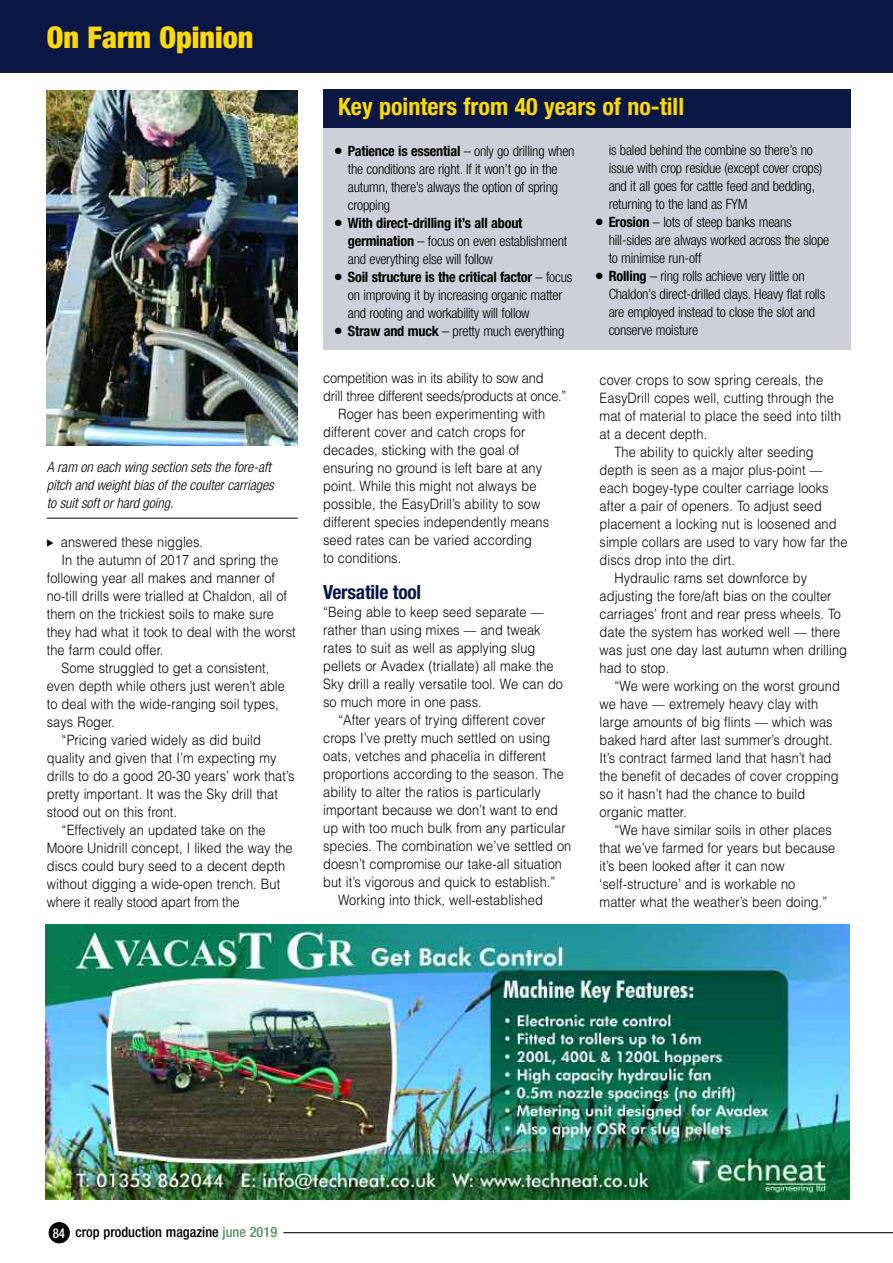
<style>
.page{position:relative;width:893px;height:1263px;background:#fff}
.page>*{position:absolute;margin:0;border:0;box-sizing:border-box;transform-origin:0 0}
.t1{font:900 condensed 30px "Helvetica Neue";color:#ffd902}
.t2{font:700 condensed 24px "Helvetica Neue";color:#ffd902}
.t3{font:700 condensed 19.5px "Helvetica Neue";letter-spacing:-.015em;color:#0a1643}
.t4{font:300 14.25px/18px "Helvetica";letter-spacing:.005em;color:#000;scale:.9 1}
.t5{font:300 condensed 14.25px/18px "Helvetica Neue";letter-spacing:-.015em;color:#000}
.t6{font:300 14.25px "Helvetica";letter-spacing:-.015em;color:#000;scale:.9 1}
.t7{font:italic 300 condensed 14.25px/18px "Helvetica Neue";color:#000}
.t8{font:500 condensed 14.25px "Helvetica Neue";color:#000}
.s1{font-weight:700}
.s2{font-size:13.5px;color:#fff}
.s3{color:#60896c}
</style>
<div class="page">
<img style="left:47px;top:90px;width:251px;height:356px">
<hr style="left:47px;top:518px;width:251px;height:1px;background:#000">
<div style="left:323px;top:122px;width:527px;height:228px;background:#ced0d9"></div>
<div style="left:323px;top:89px;width:527px;height:39px;background:#0a1643"></div>
<div style="left:38px;top:923px;width:821px;height:282px;background:linear-gradient(to right,#fff,#fff)"></div>
<img style="left:46px;top:925px;width:803px;height:275px">
<div style="left:0;top:0;width:893px;height:72px;background:#0a1643"></div>
<div style="left:49px;top:1222px;width:21px;height:21px;background:#000;border-radius:50%"></div>
<hr style="left:283px;top:1232px;width:610px;height:1px;background:#000">
<h1 class="t1" style="left:47px;top:27px;width:208px">On Farm Opinion</h1>
<p class="t7" style="left:47px;top:459px;width:229px">A ram on each wing section sets the fore-aft pitch and weight bias of the coulter carriages to suit soft or hard going.</p>
<p class="t4" style="left:61px;top:533px;width:160px">answered these niggles.</p>
<p class="t4" style="left:62px;top:551px;width:242px">In the autumn of 2017 and spring the</p>
<p class="t4" style="left:47px;top:569px;width:255px">following year all makes and manner of</p>
<p class="t4" style="left:47px;top:587px;width:269px">no-till drills were trialled at Chaldon, all of</p>
<p class="t4" style="left:47px;top:605px;width:254px">them on the trickiest soils to make sure</p>
<p class="t4" style="left:47px;top:623px;width:278px">they had what it took to deal with the worst</p>
<p class="t4" style="left:47px;top:641px;width:131px">the farm could offer.</p>
<p class="t4" style="left:62px;top:659px;width:232px">Some struggled to get a consistent,</p>
<p class="t4" style="left:47px;top:677px;width:266px">even depth while others just weren’t able</p>
<p class="t4" style="left:47px;top:695px;width:259px">to deal with the wide-ranging soil types,</p>
<p class="t4" style="left:47px;top:713px;width:77px">says Roger.</p>
<p class="t4" style="left:62px;top:731px;width:223px">“Pricing varied widely as did build</p>
<p class="t4" style="left:47px;top:749px;width:257px">quality and given that I’m expecting my</p>
<p class="t4" style="left:47px;top:767px;width:277px">drills to do a good 20-30 years’ work that’s</p>
<p class="t4" style="left:47px;top:785px;width:258px">pretty important. It was the Sky drill that</p>
<p class="t4" style="left:47px;top:803px;width:146px">stood out on this front.</p>
<p class="t4" style="left:62px;top:821px;width:228px">“Effectively an updated take on the</p>
<p class="t4" style="left:47px;top:839px;width:275px">Moore Unidrill concept, I liked the way the</p>
<p class="t4" style="left:47px;top:857px;width:266px">discs could bury seed to a decent depth</p>
<p class="t4" style="left:47px;top:875px;width:261px">without digging a wide-open trench. But</p>
<p class="t6" style="left:47px;top:893px;width:216px">where it really stood apart from the</p>
<h2 class="t2" style="left:338px;top:98px;width:348px">Key pointers from 40 years of no-till</h2>
<p class="t5" style="left:609px;top:142px;width:215px">is baled behind the combine so there’s no issue with crop residue (except cover crops) and it all goes for cattle feed and bedding, returning to the land as FYM</p>
<p class="t5" style="left:609px;top:214px;width:222px;text-indent:-13px">● <span class="s1">Erosion</span> – lots of steep banks means hill-sides are always worked across the slope to minimise run-off</p>
<p class="t5" style="left:609px;top:268px;width:218px;text-indent:-13px">● <span class="s1">Rolling</span> – ring rolls achieve very little on Chaldon’s direct-drilled clays. Heavy flat rolls are employed instead to close the slot and conserve moisture</p>
<p class="t6" style="left:323px;top:370px;width:246px">competition was in its ability to sow and</p>
<p class="t6" style="left:323px;top:388px;width:272px">drill three different seeds/products at once.”</p>
<p class="t4" style="left:338px;top:405px;width:232px">Roger has been experimenting with</p>
<p class="t4" style="left:323px;top:423px;width:226px">different cover and catch crops for</p>
<p class="t4" style="left:323px;top:441px;width:220px">decades, sticking with the goal of</p>
<p class="t4" style="left:323px;top:459px;width:245px">ensuring no ground is left bare at any</p>
<p class="t4" style="left:323px;top:477px;width:238px">point. While this might not always be</p>
<p class="t4" style="left:323px;top:495px;width:243px">possible, the EasyDrill’s ability to sow</p>
<p class="t4" style="left:323px;top:513px;width:253px">different species independently means</p>
<p class="t4" style="left:323px;top:531px;width:234px">seed rates can be varied according</p>
<p class="t4" style="left:323px;top:549px;width:88px">to conditions.</p>
<h3 class="t3" style="left:323px;top:585px;width:100px">Versatile tool</h3>
<p class="t4" style="left:323px;top:603px;width:268px">“Being able to keep seed separate –– rather than using mixes –– and tweak rates to suit as well as applying slug pellets or Avadex (triallate) all make the Sky drill a really versatile tool. We can do so much more in one pass.</p>
<p class="t4" style="left:338px;top:711px;width:232px">“After years of trying different cover</p>
<p class="t4" style="left:323px;top:729px;width:254px">crops I’ve pretty much settled on using</p>
<p class="t4" style="left:323px;top:747px;width:249px">oats, vetches and phacelia in different</p>
<p class="t4" style="left:323px;top:765px;width:269px">proportions according to the season. The</p>
<p class="t4" style="left:323px;top:783px;width:243px">ability to alter the ratios is particularly</p>
<p class="t4" style="left:323px;top:801px;width:262px">important because we don’t want to end</p>
<p class="t4" style="left:323px;top:819px;width:271px">up with too much bulk from any particular</p>
<p class="t4" style="left:323px;top:837px;width:277px">species. The combination we’ve settled on</p>
<p class="t4" style="left:323px;top:855px;width:267px">doesn’t compromise our take-all situation</p>
<p class="t4" style="left:323px;top:873px;width:260px">but it’s vigorous and quick to establish.”</p>
<p class="t4" style="left:338px;top:891px;width:229px">Working into thick, well-established</p>
<p class="t5" style="left:348px;top:143px;width:228px;text-indent:-13px">● <span class="s1">Patience is essential</span> – only go drilling when the conditions are right. If it won’t go in the autumn, there’s always the option of spring cropping</p>
<p class="t5" style="left:348px;top:215px;width:221px;text-indent:-13px">● <span class="s1">With direct-drilling it’s all about germination</span> – focus on even establishment and everything else will follow</p>
<p class="t5" style="left:348px;top:269px;width:226px;text-indent:-13px">● <span class="s1">Soil structure is the critical factor</span> – focus on improving it by increasing organic matter and rooting and workability will follow</p>
<p class="t5" style="left:335px;top:323px;width:231px">● <span class="s1">Straw and muck</span> – pretty much everything</p>
<p class="t4" style="left:600px;top:371px;width:250px">cover crops to sow spring cereals, the</p>
<p class="t4" style="left:600px;top:389px;width:262px">EasyDrill copes well, cutting through the</p>
<p class="t4" style="left:600px;top:407px;width:270px">mat of material to place the seed into tilth</p>
<p class="t4" style="left:600px;top:425px;width:121px">at a decent depth.</p>
<p class="t4" style="left:614px;top:443px;width:223px">The ability to quickly alter seeding</p>
<p class="t4" style="left:600px;top:461px;width:249px">depth is seen as a major plus-point ––</p>
<p class="t4" style="left:600px;top:479px;width:256px">each bogey-type coulter carriage looks</p>
<p class="t4" style="left:600px;top:497px;width:249px">after a pair of openers. To adjust seed</p>
<p class="t4" style="left:600px;top:515px;width:265px">placement a locking nut is loosened and</p>
<p class="t4" style="left:600px;top:533px;width:277px">simple collars are used to vary how far the</p>
<p class="t4" style="left:600px;top:551px;width:152px">discs drop into the dirt.</p>
<p class="t4" style="left:614px;top:569px;width:216px">Hydraulic rams set downforce by</p>
<p class="t4" style="left:600px;top:587px;width:259px">adjusting the fore/aft bias on the coulter</p>
<p class="t4" style="left:600px;top:605px;width:270px">carriages’ front and rear press wheels. To</p>
<p class="t4" style="left:600px;top:623px;width:269px">date the system has worked well –– there</p>
<p class="t4" style="left:600px;top:641px;width:276px">was just one day last autumn when drilling</p>
<p class="t4" style="left:600px;top:659px;width:79px">had to stop.</p>
<p class="t4" style="left:614px;top:677px;width:252px">“We were working on the worst ground</p>
<p class="t4" style="left:600px;top:695px;width:245px">we have –– extremely heavy clay with</p>
<p class="t4" style="left:600px;top:713px;width:260px">large amounts of big flints –– which was</p>
<p class="t4" style="left:600px;top:731px;width:261px">baked hard after last summer’s drought.</p>
<p class="t4" style="left:600px;top:749px;width:259px">It’s contract farmed land that hasn’t had</p>
<p class="t4" style="left:600px;top:767px;width:267px">the benefit of decades of cover cropping</p>
<p class="t4" style="left:600px;top:785px;width:230px">so it hasn’t had the chance to build</p>
<p class="t4" style="left:600px;top:803px;width:98px">organic matter.</p>
<p class="t4" style="left:614px;top:821px;width:243px">“We have similar soils in other places</p>
<p class="t4" style="left:600px;top:839px;width:264px">that we’ve farmed for years but because</p>
<p class="t4" style="left:600px;top:857px;width:207px">it’s been looked after it can now</p>
<p class="t4" style="left:600px;top:875px;width:219px">‘self-structure’ and is workable no</p>
<p class="t4" style="left:600px;top:893px;width:255px">matter what the weather’s been doing.”</p>
<p class="t8" style="left:53px;top:1227px;width:226px"><span class="s2">84</span> crop production magazine <span class="s3">june 2019</span></p>
</div>
